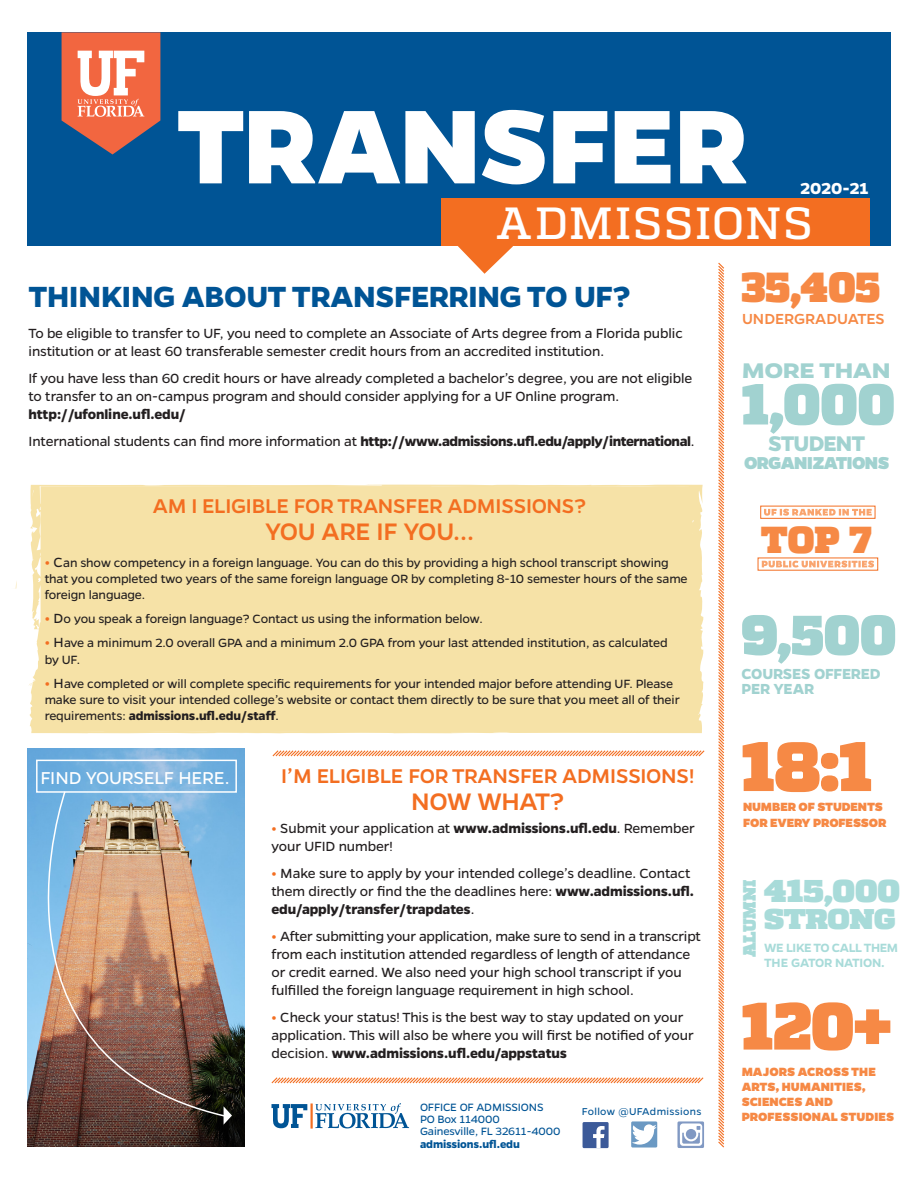
<style>
.page{position:relative;width:918px;height:1188px;background:#fff}
.page>*{position:absolute;margin:0;border:0;box-sizing:border-box;transform-origin:0 0}
.t1{font:800 118.5px "Gentona";letter-spacing:-.01em;color:#fff}
.t2{font:800 69px "Quadon";color:#f68945}
.t3{font:800 66px "Quadon";color:#f68945}
.t4{font:800 57px "Quadon";color:#a1d2d0}
.t5{font:800 55.5px "Quadon";color:#a1d2d0}
.t6{font:500 45px "Quadon";letter-spacing:.045em;color:#fff}
.t7{font:800 42px "Quadon";color:#f68945}
.t8{font:800 37.5px "Quadon";color:#f68945}
.t9{font:700 33px "Gentona";letter-spacing:-.01em;color:#005495}
.t10{font:800 31.5px "Quadon";letter-spacing:.01em;color:#a8dbd9;scale:1.1 1}
.t11{font:800 28.5px "Quadon";letter-spacing:-.01em;color:#a8dbd9;scale:1.1 1}
.t12{font:500 27px "Gentona";letter-spacing:-.01em;color:#f36e21}
.t13{font:700 24px "Gentona";letter-spacing:-.025em;color:#a1d2d0;scale:1.15 1}
.t14{font:700 24px "Gentona";letter-spacing:-.025em;color:#a1d2d0}
.t15{font:500 22.5px "Gentona";letter-spacing:-.015em;color:#f36e21}
.t16{font:19.5px "Gentona";letter-spacing:-.015em;color:#fff}
.t17{font:800 19.5px "Gentona";letter-spacing:-.03em;color:#a1d2d0}
.t18{font:700 18px "Gentona";color:#fff}
.t19{font:800 18px "Quadon";letter-spacing:-.01em;color:#a8dbd9}
.t20{font:700 16.5px "Gentona";letter-spacing:-.015em;color:#a1d2d0}
.t21{font:500 16.5px "Gentona";letter-spacing:-.005em;color:#f68945}
.t22{font:15px/18px "Gentona";letter-spacing:-.01em;color:#231f20}
.t23{font:700 15px "Gentona";letter-spacing:-.03em;color:#231f20}
.t24{font:700 15px "Gentona";letter-spacing:-.01em;color:#231f20}
.t25{font:13.5px/16.2px "Gentona";letter-spacing:-.01em;color:#231f20}
.t26{font:800 13.5px/15px "Gentona";color:#f68945}
.t27{font:600 13.5px "Gentona";letter-spacing:-.025em;color:#a8dbd9}
.t28{font:12px "Gentona";letter-spacing:-.01em;color:#005495}
.t29{font:700 12px "Gentona";letter-spacing:-.01em;color:#005495}
.t30{font:11.25px "Gentona";letter-spacing:.03em;color:#005495}
.s1{font-weight:400}
.s2{font-weight:700;font-size:15px;color:#f36e21}
.s3{font-size:15px}
.s4{font-weight:700}
.s5{font-weight:700;color:#f36e21}
</style>
<div class="page">
<img style="left:28px;top:748px;width:216px;height:399px">
<div style="left:27px;top:32px;width:864px;height:214px;background:#005495"></div>
<svg style="left:271px;top:1077px;width:433px;height:7px"></svg>
<svg style="left:272px;top:750px;width:433px;height:7px"></svg>
<svg style="left:718px;top:262px;width:6px;height:886px;background:#f9bc99"></svg>
<svg style="left:224px;top:1106px;width:8px;height:19px"></svg>
<div style="left:36px;top:760px;width:201px;height:33px;border:2px solid #fff"></div>
<img style="left:27px;top:790px;width:200px;height:328px">
<div style="left:29px;top:485px;width:675px;height:248px;background:#f6e2a7"></div>
<svg style="left:260px;top:730px;width:36px;height:1px"></svg>
<svg style="left:683px;top:620px;width:3px;height:5px"></svg>
<svg style="left:67px;top:487px;width:13px;height:1px"></svg>
<svg style="left:185px;top:487px;width:26px;height:1px"></svg>
<svg style="left:15px;top:581px;width:2px;height:8px"></svg>
<svg style="left:271px;top:1103px;width:138px;height:25px"></svg>
<div style="left:583px;top:1122px;width:26px;height:26px;background:#3c5a99"></div>
<svg style="left:593px;top:1126px;width:12px;height:22px"></svg>
<div style="left:631px;top:1121px;width:26px;height:27px;background:#6b99c3"></div>
<svg style="left:632px;top:1124px;width:25px;height:21px"></svg>
<svg style="left:677px;top:1121px;width:27px;height:27px"></svg>
<svg style="left:680px;top:1123px;width:22px;height:23px"></svg>
<div style="left:441px;top:198px;width:429px;height:48px;background:#f36e21"></div>
<svg style="left:458px;top:246px;width:55px;height:28px"></svg>
<div style="left:760px;top:506px;width:115px;height:13px;border:1px solid #f36e21"></div>
<svg style="left:764px;top:509px;width:108px;height:7px"></svg>
<svg style="left:762px;top:561px;width:112px;height:7px"></svg>
<svg style="left:62px;top:32px;width:98px;height:122px;background:#d27d6b"></svg>
<p class="t1" style="left:176px;top:77px;width:573px">TRANSFER</p>
<p class="t18" style="left:801px;top:177px;width:69px">2020-21</p>
<p class="t6" style="left:496px;top:198px;width:318px">ADMISSIONS</p>
<p class="t9" style="left:28px;top:278px;width:604px">THINKING ABOUT TRANSFERRING TO UF?</p>
<p class="t22" style="left:28px;top:324px;width:656px">To be eligible to transfer to UF, you need to complete an Associate of Arts degree from a Florida public institution or at least 60 transferable semester credit hours from an accredited institution.</p>
<p class="t22" style="left:28px;top:369px;width:665px">If you have less than 60 credit hours or have already completed a bachelor’s degree, you are not eligible to transfer to an on-campus program and should consider applying for a UF Online program.</p>
<p class="t24" style="left:28px;top:406px;width:159px">http://ufonline.ufl.edu/</p>
<p class="t23" style="left:28px;top:433px;width:667px"><span class="s1">International students can find more information at</span> http://www.admissions.ufl.edu/apply/international<span class="s1">.</span></p>
<p class="t15" style="left:153px;top:493px;width:435px">AM I ELIGIBLE FOR TRANSFER ADMISSIONS?</p>
<p class="t12" style="left:265px;top:516px;width:210px">YOU ARE IF YOU...</p>
<p class="t25" style="left:45px;top:555px;width:645px"><span class="s2">•</span> <span class="s3">C</span>an show competency in a foreign language. You can do this by providing a high school transcript showing that you completed two years of the same foreign language OR by completing 8-10 semester hours of the same foreign language.</p>
<p class="t25" style="left:45px;top:611px;width:440px"><span class="s2">•</span> <span class="s3">D</span>o you speak a foreign language? Contact us using the information below.</p>
<p class="t25" style="left:45px;top:635px;width:624px"><span class="s2">•</span> <span class="s3">H</span>ave a minimum 2.0 overall GPA and a minimum 2.0 GPA from your last attended institution, as calculated by UF.</p>
<p class="t25" style="left:45px;top:675px;width:637px"><span class="s2">•</span> <span class="s3">H</span>ave completed or will complete specific requirements for your intended major before attending UF. Please make sure to visit your intended college’s website or contact them directly to be sure that you meet all of their requirements: <span class="s4">admissions.ufl.edu/staff</span>.</p>
<p class="t16" style="left:40px;top:767px;width:191px">FIND YOURSELF HERE.</p>
<p class="t15" style="left:281px;top:763px;width:415px">I’M ELIGIBLE FOR TRANSFER ADMISSIONS!</p>
<p class="t12" style="left:411px;top:786px;width:155px">NOW WHAT?</p>
<p class="t22" style="left:272px;top:819px;width:425px"><span class="s5">•</span> Submit your application at <span class="s4">www.admissions.ufl.edu</span>. Remember your UFID number!</p>
<p class="t22" style="left:272px;top:864px;width:424px"><span class="s5">•</span> Make sure to apply by your intended college’s deadline. Contact them directly or find the the deadlines here: <span class="s4">www.admissions.ufl. edu/apply/transfer/trapdates</span>.</p>
<p class="t22" style="left:272px;top:927px;width:431px"><span class="s5">•</span> After submitting your application, make sure to send in a transcript from each institution attended regardless of length of attendance or credit earned. We also need your high school transcript if you fulfilled the foreign language requirement in high school.</p>
<p class="t22" style="left:272px;top:1008px;width:424px"><span class="s5">•</span> Check your status! This is the best way to stay updated on your application. This will also be where you will first be notified of your decision. <span class="s4">www.admissions.ufl.edu/appstatus</span></p>
<p class="t28" style="left:420px;top:1100px;width:125px">OFFICE OF ADMISSIONS</p>
<p class="t28" style="left:420px;top:1112px;width:81px">PO Box 114000</p>
<p class="t28" style="left:420px;top:1124px;width:142px">Gainesville, FL 32611-4000</p>
<p class="t29" style="left:420px;top:1137px;width:101px">admissions.ufl.edu</p>
<p class="t30" style="left:582px;top:1105px;width:121px">Follow @UFAdmissions</p>
<p class="t7" style="left:742px;top:262px;width:140px">35,405</p>
<p class="t21" style="left:742px;top:310px;width:144px">UNDERGRADUATES</p>
<p class="t13" style="left:742px;top:356px;width:131px">MORE THAN</p>
<p class="t4" style="left:742px;top:370px;width:154px">1,000</p>
<p class="t14" style="left:768px;top:429px;width:99px">STUDENT</p>
<p class="t17" style="left:744px;top:451px;width:147px">ORGANIZATIONS</p>
<p class="t8" style="left:761px;top:517px;width:112px">TOP 7</p>
<p class="t5" style="left:742px;top:602px;width:156px">9,500</p>
<p class="t20" style="left:742px;top:665px;width:140px">COURSES OFFERED</p>
<p class="t20" style="left:742px;top:680px;width:74px">PER YEAR</p>
<p class="t2" style="left:742px;top:725px;width:132px">18:1</p>
<p class="t26" style="left:743px;top:799px;width:141px">NUMBER OF STUDENTS</p>
<p class="t26" style="left:743px;top:816px;width:145px">FOR EVERY PROFESSOR</p>
<p class="t19" style="left:739px;top:957px;width:78px;rotate:-90deg">ALUMNI</p>
<p class="t10" style="left:764px;top:872px;width:125px">415,000</p>
<p class="t11" style="left:764px;top:902px;width:121px">STRONG</p>
<p class="t27" style="left:764px;top:940px;width:135px">WE LIKE TO CALL THEM</p>
<p class="t27" style="left:764px;top:955px;width:122px">THE GATOR NATION.</p>
<p class="t3" style="left:742px;top:987px;width:152px">120+</p>
<p class="t26" style="left:742px;top:1064px;width:154px">MAJORS ACROSS THE<br>ARTS, HUMANITIES,<br>SCIENCES AND<br>PROFESSIONAL STUDIES</p>
</div>
